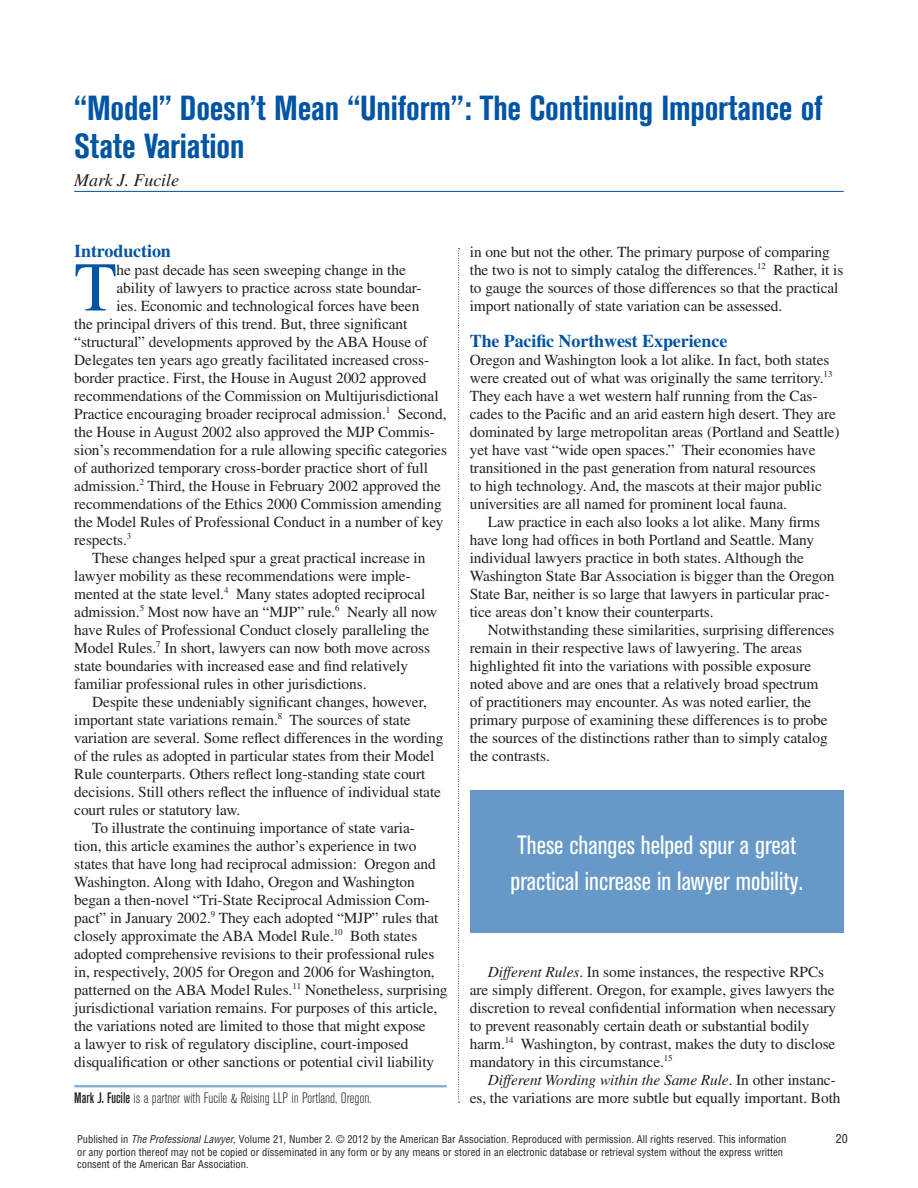
<style>
.page{position:relative;width:918px;height:1188px;background:#fff}
.page>*{position:absolute;margin:0;border:0;box-sizing:border-box;transform-origin:0 0}
.t1{font:69.75px "Times LT Std";color:#0054a4}
.t2{font:700 condensed 34.5px/37.5px "Akzidenz Grotesk BE";letter-spacing:-.005em;color:#0054a4}
.t3{font:condensed 26.25px/36px "Akzidenz Grotesk BE";color:#fff}
.t4{font:700 18px "Times LT Std";letter-spacing:-.005em;color:#0054a4}
.t5{font:italic 18px "Times LT Std";letter-spacing:-.005em;color:#231f20}
.t6{font:15.3px/18px "Times LT Std";letter-spacing:-.005em;color:#231f20}
.t7{font:italic 15.3px "Times LT Std";letter-spacing:-.005em;color:#231f20}
.t8{font:300 condensed 15px "Akzidenz Grotesk BE";color:#231f20}
.t9{font:condensed 12px "Helvetica LT Std";color:#231f20}
.t10{font:condensed 10.5px/12.6px "Helvetica LT Std";color:#231f20}
.s1{font-style:italic}
.s2{font-style:normal}
.s3{font-weight:500}
</style>
<div class="page">
<svg style="left:458px;top:248px;width:2px;height:855px"></svg>
<hr style="left:74px;top:191px;width:770px;height:1px;background:#0054a4">
<hr style="left:74px;top:1085px;width:373px;height:2px;background:#80aad1">
<div style="left:470px;top:791px;width:374px;height:142px;background:#6699c8"></div>
<h2 class="t2" style="left:74px;top:90px;width:750px">“Model” Doesn’t Mean “Uniform”: The Continuing Importance of<br>State Variation</h2>
<p class="t5" style="left:74px;top:170px;width:106px">Mark J. Fucile</p>
<p class="t4" style="left:74px;top:240px;width:98px">Introduction</p>
<h1 class="t1" style="left:74px;top:248px;width:44px">T</h1>
<p class="t6" style="left:117px;top:260px;width:291px">he past decade has seen sweeping change in the</p>
<p class="t6" style="left:117px;top:278px;width:307px">ability of lawyers to practice across state boundar-</p>
<p class="t6" style="left:117px;top:296px;width:304px">ies. Economic and technological forces have been</p>
<p class="t6" style="left:74px;top:314px;width:335px">the principal drivers of this trend. But, three significant</p>
<p class="t6" style="left:74px;top:332px;width:356px">“structural” developments approved by the ABA House of</p>
<p class="t6" style="left:74px;top:350px;width:356px">Delegates ten years ago greatly facilitated increased cross-</p>
<p class="t6" style="left:74px;top:368px;width:354px">border practice. First, the House in August 2002 approved</p>
<p class="t6" style="left:74px;top:386px;width:366px">recommendations of the Commission on Multijurisdictional</p>
<p class="t6" style="left:74px;top:404px;width:374px">Practice encouraging broader reciprocal admission.<sup>1</sup> Second,</p>
<p class="t6" style="left:74px;top:422px;width:362px">the House in August 2002 also approved the MJP Commis-</p>
<p class="t6" style="left:74px;top:440px;width:374px">sion’s recommendation for a rule allowing specific categories</p>
<p class="t6" style="left:74px;top:458px;width:355px">of authorized temporary cross-border practice short of full</p>
<p class="t6" style="left:74px;top:476px;width:368px">admission.<sup>2</sup> Third, the House in February 2002 approved the</p>
<p class="t6" style="left:74px;top:494px;width:369px">recommendations of the Ethics 2000 Commission amending</p>
<p class="t6" style="left:74px;top:512px;width:371px">the Model Rules of Professional Conduct in a number of key</p>
<p class="t6" style="left:74px;top:530px;width:59px">respects.<sup>3</sup></p>
<p class="t6" style="left:92px;top:548px;width:335px">These changes helped spur a great practical increase in</p>
<p class="t6" style="left:74px;top:566px;width:338px">lawyer mobility as these recommendations were imple-</p>
<p class="t6" style="left:74px;top:584px;width:353px">mented at the state level.<sup>4</sup> Many states adopted reciprocal</p>
<p class="t6" style="left:74px;top:602px;width:364px">admission.<sup>5</sup> Most now have an “MJP” rule.<sup>6</sup> Nearly all now</p>
<p class="t6" style="left:74px;top:620px;width:357px">have Rules of Professional Conduct closely paralleling the</p>
<p class="t6" style="left:74px;top:638px;width:357px">Model Rules.<sup>7</sup> In short, lawyers can now both move across</p>
<p class="t6" style="left:74px;top:656px;width:335px">state boundaries with increased ease and find relatively</p>
<p class="t6" style="left:74px;top:674px;width:294px">familiar professional rules in other jurisdictions.</p>
<p class="t6" style="left:92px;top:692px;width:336px">Despite these undeniably significant changes, however,</p>
<p class="t6" style="left:74px;top:710px;width:338px">important state variations remain.<sup>8</sup> The sources of state</p>
<p class="t6" style="left:74px;top:728px;width:371px">variation are several. Some reflect differences in the wording</p>
<p class="t6" style="left:74px;top:746px;width:362px">of the rules as adopted in particular states from their Model</p>
<p class="t6" style="left:74px;top:764px;width:353px">Rule counterparts. Others reflect long-standing state court</p>
<p class="t6" style="left:74px;top:782px;width:368px">decisions. Still others reflect the influence of individual state</p>
<p class="t6" style="left:74px;top:800px;width:168px">court rules or statutory law.</p>
<p class="t6" style="left:92px;top:818px;width:324px">To illustrate the continuing importance of state varia-</p>
<p class="t6" style="left:74px;top:836px;width:344px">tion, this article examines the author’s experience in two</p>
<p class="t6" style="left:74px;top:854px;width:363px">states that have long had reciprocal admission: Oregon and</p>
<p class="t6" style="left:74px;top:872px;width:342px">Washington. Along with Idaho, Oregon and Washington</p>
<p class="t6" style="left:74px;top:890px;width:357px">began a then-novel “Tri-State Reciprocal Admission Com-</p>
<p class="t6" style="left:74px;top:908px;width:366px">pact” in January 2002.<sup>9</sup> They each adopted “MJP” rules that</p>
<p class="t6" style="left:74px;top:926px;width:345px">closely approximate the ABA Model Rule.<sup>10</sup> Both states</p>
<p class="t6" style="left:74px;top:944px;width:362px">adopted comprehensive revisions to their professional rules</p>
<p class="t6" style="left:74px;top:962px;width:362px">in, respectively, 2005 for Oregon and 2006 for Washington,</p>
<p class="t6" style="left:74px;top:980px;width:375px">patterned on the ABA Model Rules.<sup>11</sup> Nonetheless, surprising</p>
<p class="t6" style="left:74px;top:998px;width:365px">jurisdictional variation remains. For purposes of this article,</p>
<p class="t6" style="left:74px;top:1016px;width:353px">the variations noted are limited to those that might expose</p>
<p class="t6" style="left:74px;top:1034px;width:336px">a lawyer to risk of regulatory discipline, court-imposed</p>
<p class="t6" style="left:74px;top:1052px;width:362px">disqualification or other sanctions or potential civil liability</p>
<p class="t6" style="left:470px;top:242px;width:375px">in one but not the other. The primary purpose of comparing the two is not to simply catalog the differences.<sup>12</sup> Rather, it is to gauge the sources of those differences so that the practical import nationally of state variation can be assessed.</p>
<p class="t4" style="left:470px;top:330px;width:259px">The Pacific Northwest Experience</p>
<p class="t6" style="left:470px;top:350px;width:371px">Oregon and Washington look a lot alike. In fact, both states were created out of what was originally the same territory.<sup>13<br></sup>They each have a wet western half running from the Cas&shy;cades to the Pacific and an arid eastern high desert. They are dominated by large metropolitan areas (Portland and Seattle) yet have vast “wide open spaces.” Their economies have transitioned in the past generation from natural resources<br>to high technology. And, the mascots at their major public universities are all named for prominent local fauna.</p>
<p class="t6" style="left:470px;top:512px;width:366px;text-indent:18px">Law practice in each also looks a lot alike. Many firms have long had offices in both Portland and Seattle. Many individual lawyers practice in both states. Although the Washington State Bar Association is bigger than the Oregon State Bar, neither is so large that lawyers in particular prac&shy;tice areas don’t know their counterparts.</p>
<p class="t6" style="left:470px;top:620px;width:366px;text-indent:18px">Notwithstanding these similarities, surprising differences remain in their respective laws of lawyering. The areas highlighted fit into the variations with possible exposure noted above and are ones that a relatively broad spectrum<br>of practitioners may encounter. As was noted earlier, the primary purpose of examining these differences is to probe the sources of the distinctions rather than to simply catalog the contrasts.</p>
<h3 class="t3" style="left:510px;top:827px;width:294px">These changes helped spur a great practical increase in lawyer mobility.</h3>
<p class="t6" style="left:470px;top:962px;width:368px;text-indent:18px"><span class="s1">Different Rules</span>. In some instances, the respective RPCs are simply different. Oregon, for example, gives lawyers the discretion to reveal confidential information when necessary to prevent reasonably certain death or substantial bodily harm.<sup>14</sup> Washington, by contrast, makes the duty to disclose mandatory in this circumstance.<sup>15</sup></p>
<p class="t7" style="left:488px;top:1071px;width:349px">Different Wording within the Same Rule<span class="s2">. In other instanc-</span></p>
<p class="t8" style="left:74px;top:1089px;width:299px"><span class="s3">Mark J. Fucile</span> is a partner with Fucile &amp; Reising LLP in Portland, Oregon.</p>
<p class="t6" style="left:470px;top:1088px;width:372px">es, the variations are more subtle but equally important. Both</p>
<p class="t10" style="left:77px;top:1133px;width:711px">Published in <span class="s1">The Professional Lawyer</span>, Volume 21, Number 2. © 2012 by the American Bar Association. Reproduced with permission. All rights reserved. This information or any portion thereof may not be copied or disseminated in any form or by any means or stored in an electronic database or retrieval system without the express written consent of the American Bar Association.</p>
<p class="t9" style="left:836px;top:1131px;width:13px">20</p>
</div>
